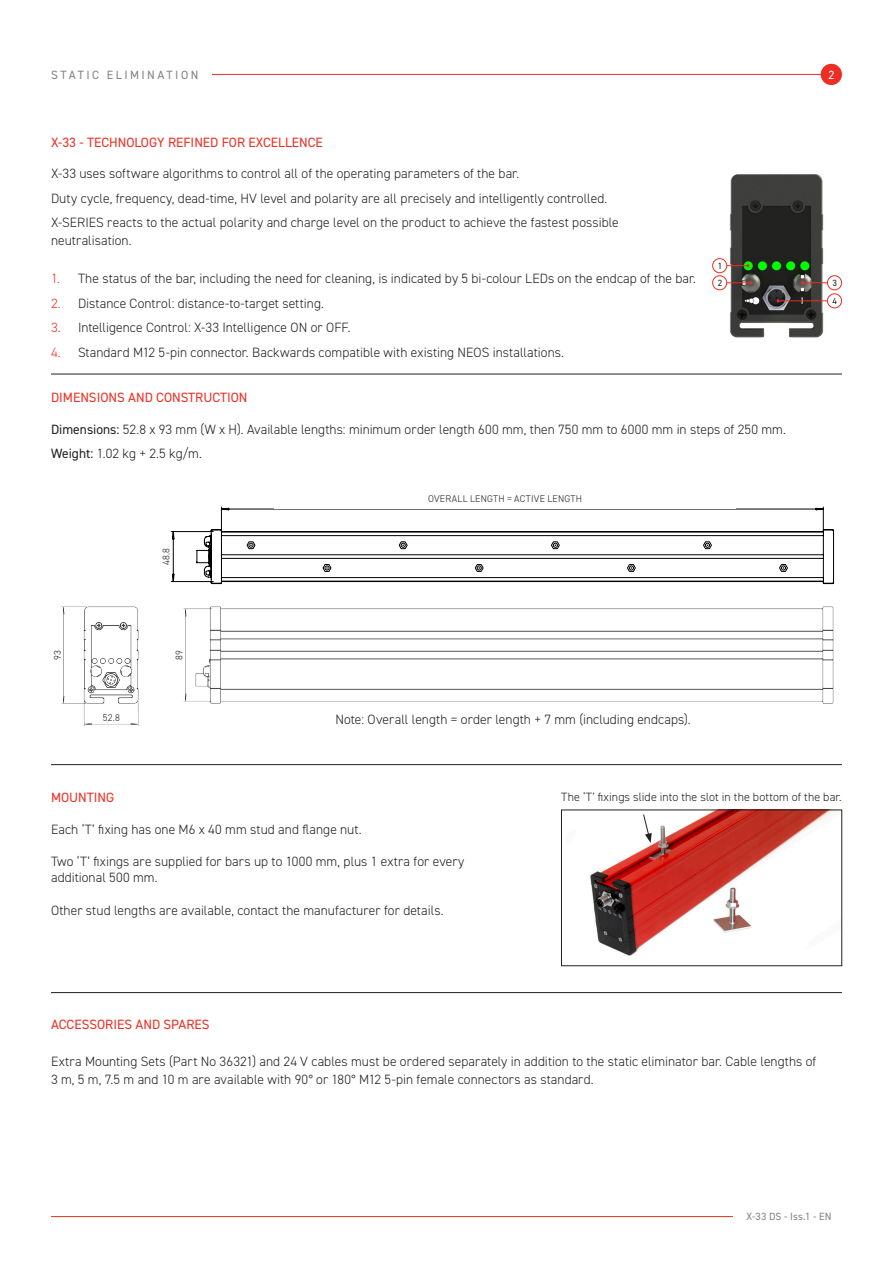
<style>
.page{position:relative;width:893px;height:1263px;background:#fff}
.page>*{position:absolute;margin:0;border:0;box-sizing:border-box;transform-origin:0 0}
.Body{font:300 13.5px/18px "DIN2014";letter-spacing:.005em;color:#231f20}
.t1{font:13.5px "DIN2014";color:#ee2e22}
.Body-2{font:300 12px "DIN2014";letter-spacing:.005em;color:#231f20}
.t2{font:12px "DIN2014";letter-spacing:.205em;color:#808285}
.t3{font:12px "DIN2014";color:#fff}
.t4{font:10.5px "DIN2014";letter-spacing:.015em;color:#808285}
.t5{font:300 9.75px "DIN2014";letter-spacing:.025em;color:#231f20}
.t6{font:9.45px "Century Gothic";color:#000}
.t7{font:9px "DIN2014";color:#231f20}
.s1{color:#ee2e22}
.s2{font-weight:400}
</style>
<div class="page">
<hr style="left:77px;top:74px;width:754px;height:1px;background:#ee2e22">
<div style="left:51px;top:64px;width:160px;height:21px;background:#fff"></div>
<div style="left:821px;top:64px;width:21px;height:21px;background:#ee2e22;border-radius:50%"></div>
<hr style="left:51px;top:1216px;width:723px;height:1px;background:#ee2e22">
<div style="left:733px;top:1212px;width:98px;height:8px;background:#fff"></div>
<svg style="left:170px;top:507px;width:664px;height:77px"></svg>
<hr style="left:51px;top:374px;width:791px;height:1px;background:#231f20">
<hr style="left:51px;top:992px;width:791px;height:1px;background:#231f20">
<hr style="left:51px;top:764px;width:791px;height:1px;background:#231f20">
<img style="left:728px;top:174px;width:98px;height:164px">
<hr style="left:802px;top:282px;width:32px;height:1px;background:#ee2e22">
<div style="left:827px;top:276px;width:15px;height:14px;background:#fff;border-radius:50%"></div>
<div style="left:827px;top:275px;width:15px;height:15px;border:1px solid #ee2e22;border-radius:50%"></div>
<hr style="left:778px;top:300px;width:56px;height:1px;background:#ee2e22">
<div style="left:827px;top:294px;width:15px;height:14px;background:#fff;border-radius:50%"></div>
<div style="left:827px;top:293px;width:15px;height:15px;border:1px solid #ee2e22;border-radius:50%"></div>
<svg style="left:727px;top:264px;width:22px;height:3px"></svg>
<div style="left:712px;top:258px;width:15px;height:15px;border:1px solid #ee2e22;border-radius:50%"></div>
<hr style="left:720px;top:282px;width:31px;height:1px;background:#ee2e22">
<div style="left:713px;top:276px;width:14px;height:14px;background:#fff;border-radius:50%"></div>
<div style="left:712px;top:275px;width:15px;height:15px;border:1px solid #ee2e22;border-radius:50%"></div>
<img style="left:61px;top:606px;width:773px;height:120px">
<div style="left:274px;top:494px;width:462px;height:15px;background:#fff"></div>
<img style="left:590px;top:812px;width:244px;height:144px">
<div style="left:561px;top:810px;width:281px;height:156px;border:1px solid #231f20"></div>
<svg style="left:643px;top:814px;width:9px;height:29px"></svg>
<div style="left:162px;top:533px;width:10px;height:48px;background:#fff"></div>
<div style="left:175px;top:610px;width:9px;height:90px;background:#fff"></div>
<div style="left:53px;top:610px;width:9px;height:90px;background:#fff"></div>
<div style="left:85px;top:713px;width:53px;height:8px;background:#fff"></div>
<p class="t2" style="left:51px;top:67px;width:149px">STATIC ELIMINATION</p>
<p class="t3" style="left:828px;top:67px;width:7px">2</p>
<p class="t1" style="left:51px;top:133px;width:273px">X-33 - TECHNOLOGY REFINED FOR EXCELLENCE</p>
<p class="Body" style="left:51px;top:165px;width:470px">X-33 uses software algorithms to control all of the operating parameters of the bar.</p>
<p class="Body" style="left:51px;top:189px;width:558px">Duty cycle, frequency, dead-time, HV level and polarity are all precisely and intelligently controlled.</p>
<p class="Body" style="left:51px;top:214px;width:569px">X-SERIES reacts to the actual polarity and charge level on the product to achieve the fastest possible neutralisation.</p>
<p class="Body" style="left:51px;top:270px;width:647px"><span class="s1">1.</span> The status of the bar, including the need for cleaning, is indicated by 5 bi-colour LEDs on the endcap of the bar.</p>
<p class="Body" style="left:51px;top:294px;width:274px"><span class="s1">2.</span> Distance Control: distance-to-target setting.</p>
<p class="Body" style="left:51px;top:319px;width:301px"><span class="s1">3.</span> Intelligence Control: X-33 Intelligence ON or OFF.</p>
<p class="Body" style="left:51px;top:343px;width:515px"><span class="s1">4.</span> Standard M12 5-pin connector. Backwards compatible with existing NEOS installations.</p>
<p class="t1" style="left:51px;top:389px;width:198px">DIMENSIONS AND CONSTRUCTION</p>
<p class="t7" style="left:718px;top:260px;width:6px">1</p>
<p class="t7" style="left:718px;top:278px;width:6px">2</p>
<p class="Body" style="left:51px;top:420px;width:736px"><span class="s2">Dimensions:</span> 52.8 x 93 mm (W x H). Available lengths: minimum order length 600 mm, then 750 mm to 6000 mm in steps of 250 mm.</p>
<p class="Body" style="left:51px;top:444px;width:153px"><span class="s2">Weight:</span> 1.02 kg + 2.5 kg/m.</p>
<p class="t5" style="left:428px;top:493px;width:155px">OVERALL LENGTH = ACTIVE LENGTH</p>
<p class="t6" style="left:463px;top:496px;width:71px">ORDER LENGTH</p>
<p class="t5" style="left:160px;top:565px;width:19px;rotate:-90deg">48.8</p>
<p class="t5" style="left:51px;top:660px;width:11px;rotate:-90deg">93</p>
<p class="t5" style="left:173px;top:660px;width:11px;rotate:-90deg">89</p>
<p class="t5" style="left:103px;top:712px;width:18px">52.8</p>
<p class="Body" style="left:335px;top:710px;width:357px">Note: Overall length = order length + 7 mm (including endcaps).</p>
<p class="t7" style="left:832px;top:277px;width:6px">3</p>
<p class="t7" style="left:832px;top:296px;width:6px">4</p>
<p class="t1" style="left:51px;top:789px;width:65px">MOUNTING</p>
<p class="Body" style="left:51px;top:820px;width:312px">Each ‘T’ fixing has one M6 x 40 mm stud and flange nut.</p>
<p class="Body" style="left:51px;top:853px;width:415px;line-height:16.2px">Two ‘T’ fixings are supplied for bars up to 1000 mm, plus 1 extra for every additional 500 mm.</p>
<p class="Body" style="left:51px;top:901px;width:394px">Other stud lengths are available, contact the manufacturer for details.</p>
<p class="t1" style="left:51px;top:1016px;width:160px">ACCESSORIES AND SPARES</p>
<p class="Body-2" style="left:561px;top:789px;width:282px">The ‘T’ fixings slide into the slot in the bottom of the bar.</p>
<p class="Body" style="left:51px;top:1052px;width:767px">Extra Mounting Sets (Part No 36321) and 24 V cables must be ordered separately in addition to the static eliminator bar. Cable lengths of<br>3 m, 5 m, 7.5 m and 10 m are available with 90° or 180° M12 5-pin female connectors as standard.</p>
<p class="t4" style="left:746px;top:1210px;width:87px">X-33 DS - Iss.1 - EN</p>
</div>
